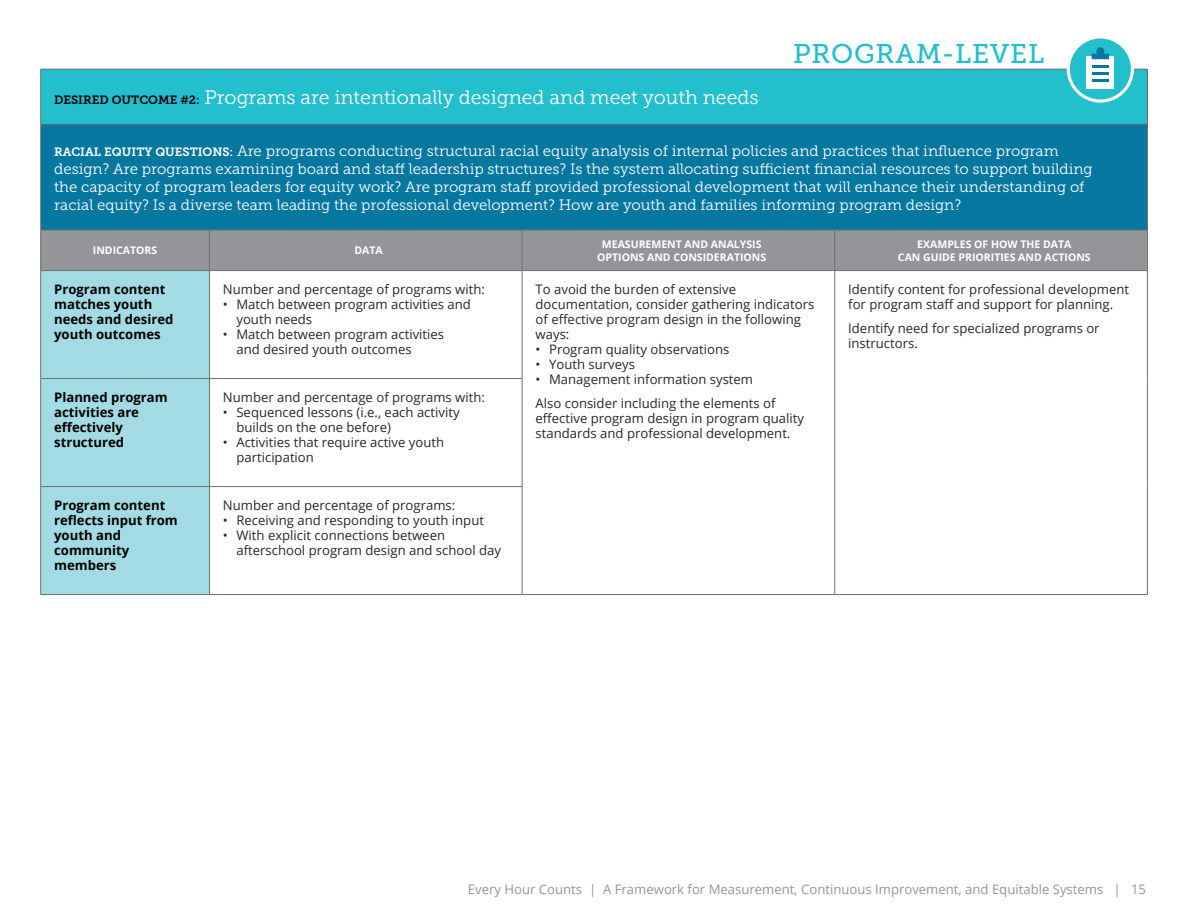
<style>
.page{position:relative;width:1188px;height:918px;background:#fff}
.page>*{position:absolute;margin:0;border:0;box-sizing:border-box;transform-origin:0 0}
.t1{font:27px "Museo Slab 500";letter-spacing:.03em;color:#23bfcd}
.t2{font:19.5px "Museo Slab 300";color:#fff}
.t3{font:15px/18px "Museo Slab 300";color:#fff}
.t4{font:13.2px/15px "Open Sans";color:#292829}
.t5{font:700 13.2px/15px "Open Sans";color:#000}
.t6{font:13.2px "Open Sans";color:#939598}
.t7{font:700 10.5px/13.5px "Open Sans";color:#fff;text-align:center}
.s1{font-family:"Museo Slab 700";font-size:12px;color:#000}
.s2{font-family:"Museo Slab 700";font-size:12px}
</style>
<div class="page">
<div style="left:41px;top:69px;width:1106px;height:55px;background:#23bfcd"></div>
<div style="left:41px;top:124px;width:1106px;height:106px;background:#06779f"></div>
<div style="left:41px;top:231px;width:1106px;height:39px;background:#939598"></div>
<div style="left:41px;top:271px;width:168px;height:323px;background:#a2dbe3"></div>
<hr style="left:522px;top:270px;width:313px;height:1px;background:#6d6e71">
<hr style="left:522px;top:271px;width:1px;height:107px;background:#6d6e71">
<hr style="left:522px;top:379px;width:1px;height:107px;background:#6d6e71">
<hr style="left:522px;top:487px;width:1px;height:107px;background:#6d6e71">
<hr style="left:522px;top:594px;width:313px;height:1px;background:#6d6e71">
<hr style="left:835px;top:270px;width:313px;height:1px;background:#6d6e71">
<hr style="left:835px;top:271px;width:1px;height:108px;background:#6d6e71">
<hr style="left:1147px;top:271px;width:1px;height:108px;background:#6d6e71">
<hr style="left:835px;top:379px;width:1px;height:108px;background:#6d6e71">
<hr style="left:1147px;top:379px;width:1px;height:108px;background:#6d6e71">
<hr style="left:835px;top:487px;width:1px;height:107px;background:#6d6e71">
<hr style="left:1147px;top:487px;width:1px;height:107px;background:#6d6e71">
<hr style="left:835px;top:594px;width:313px;height:1px;background:#6d6e71">
<hr style="left:40px;top:69px;width:169px;height:1px;background:#6d6e71">
<hr style="left:40px;top:69px;width:1px;height:55px;background:#6d6e71">
<hr style="left:209px;top:69px;width:313px;height:1px;background:#6d6e71">
<hr style="left:522px;top:69px;width:313px;height:1px;background:#6d6e71">
<hr style="left:835px;top:69px;width:313px;height:1px;background:#6d6e71">
<hr style="left:1147px;top:69px;width:1px;height:55px;background:#6d6e71">
<hr style="left:40px;top:124px;width:169px;height:1px;background:#6d6e71">
<hr style="left:40px;top:124px;width:1px;height:106px;background:#6d6e71">
<hr style="left:209px;top:124px;width:313px;height:1px;background:#6d6e71">
<hr style="left:522px;top:124px;width:313px;height:1px;background:#6d6e71">
<hr style="left:835px;top:124px;width:313px;height:1px;background:#6d6e71">
<hr style="left:1147px;top:124px;width:1px;height:106px;background:#6d6e71">
<hr style="left:40px;top:230px;width:169px;height:1px;background:#6d6e71">
<hr style="left:40px;top:230px;width:1px;height:40px;background:#6d6e71">
<hr style="left:209px;top:230px;width:313px;height:1px;background:#6d6e71">
<hr style="left:522px;top:230px;width:313px;height:1px;background:#6d6e71">
<hr style="left:835px;top:230px;width:313px;height:1px;background:#6d6e71">
<hr style="left:1147px;top:230px;width:1px;height:40px;background:#6d6e71">
<hr style="left:40px;top:270px;width:169px;height:1px;background:#6d6e71">
<hr style="left:40px;top:271px;width:1px;height:107px;background:#6d6e71">
<hr style="left:40px;top:378px;width:169px;height:1px;background:#6d6e71">
<hr style="left:40px;top:379px;width:1px;height:107px;background:#6d6e71">
<hr style="left:40px;top:486px;width:169px;height:1px;background:#6d6e71">
<hr style="left:40px;top:487px;width:1px;height:107px;background:#6d6e71">
<hr style="left:209px;top:230px;width:1px;height:40px;background:#6d6e71">
<hr style="left:209px;top:271px;width:1px;height:107px;background:#6d6e71">
<hr style="left:209px;top:379px;width:1px;height:107px;background:#6d6e71">
<hr style="left:209px;top:487px;width:1px;height:107px;background:#6d6e71">
<hr style="left:522px;top:230px;width:1px;height:40px;background:#6d6e71">
<hr style="left:835px;top:230px;width:1px;height:40px;background:#6d6e71">
<hr style="left:209px;top:270px;width:313px;height:1px;background:#6d6e71">
<hr style="left:209px;top:378px;width:313px;height:1px;background:#6d6e71">
<hr style="left:209px;top:486px;width:313px;height:1px;background:#6d6e71">
<hr style="left:40px;top:594px;width:169px;height:1px;background:#6d6e71">
<hr style="left:209px;top:594px;width:313px;height:1px;background:#6d6e71">
<svg style="left:1068px;top:37px;width:64px;height:64px;fill:#23bfcd"></svg>
<div style="left:1087px;top:56px;width:27px;height:32px;background:#fff"></div>
<svg style="left:1092px;top:47px;width:17px;height:12px"></svg>
<hr style="left:1092px;top:65px;width:17px;height:3px;background:#06779f">
<hr style="left:1092px;top:72px;width:17px;height:3px;background:#06779f">
<hr style="left:1092px;top:79px;width:17px;height:3px;background:#06779f">
<div style="left:1067px;top:35px;width:67px;height:68px;border:3px solid #fff;border-radius:50%"></div>
<h1 class="t1" style="left:793px;top:39px;width:253px">PROGRAM-LEVEL</h1>
<h2 class="t2" style="left:54px;top:87px;width:706px"><span class="s1">DESIRED OUTCOME #2:</span> Programs are intentionally designed and meet youth needs</h2>
<p class="t3" style="left:54px;top:142px;width:1040px"><span class="s2">RACIAL EQUITY QUESTIONS:</span> Are programs conducting structural racial equity analysis of internal policies and practices that influence program design? Are programs examining board and staff leadership structures? Is the system allocating sufficient financial resources to support building the capacity of program leaders for equity work? Are program staff provided professional development that will enhance their understanding of racial equity? Is a diverse team leading the professional development? How are youth and families informing program design?</p>
<p class="t7" style="left:93px;top:244px;width:66px">INDICATORS</p>
<p class="t7" style="left:355px;top:244px;width:30px">DATA</p>
<p class="t7" style="left:597px;top:237px;width:171px">MEASUREMENT AND ANALYSIS<br>OPTIONS AND CONSIDERATIONS</p>
<p class="t7" style="left:898px;top:237px;width:194px">EXAMPLES OF HOW THE DATA<br>CAN GUIDE PRIORITIES AND ACTIONS</p>
<p class="t5" style="left:54px;top:281px;width:121px">Program content matches youth needs and desired youth outcomes</p>
<p class="t4" style="left:223px;top:281px;width:264px">Number and percentage of programs with:</p>
<p class="t4" style="left:536px;top:281px;width:280px">To avoid the burden of extensive documentation, consider gathering indicators of effective program design in the following ways:</p>
<p class="t4" style="left:536px;top:341px;width:195px">• Program quality observations</p>
<p class="t4" style="left:536px;top:356px;width:101px">• Youth surveys</p>
<p class="t4" style="left:536px;top:367px;width:242px;line-height:23.7px">• Management information system<br>Also consider including the elements of</p>
<p class="t4" style="left:536px;top:410px;width:270px">effective program design in program quality standards and professional development.</p>
<p class="t4" style="left:848px;top:282px;width:282px">Identify content for professional development for program staff and support for planning.</p>
<p class="t4" style="left:848px;top:320px;width:253px">Identify need for specialized programs or instructors.</p>
<p class="t4" style="left:236px;top:296px;width:236px;text-indent:-14px">• Match between program activities and youth needs</p>
<p class="t4" style="left:236px;top:326px;width:209px;text-indent:-14px">• Match between program activities and desired youth outcomes</p>
<p class="t5" style="left:54px;top:390px;width:115px">Planned program activities are effectively structured</p>
<p class="t4" style="left:223px;top:390px;width:264px">Number and percentage of programs with:</p>
<p class="t4" style="left:236px;top:405px;width:225px;text-indent:-14px">• Sequenced lessons (i.e., each activity builds on the one before)</p>
<p class="t4" style="left:236px;top:435px;width:209px;text-indent:-14px">• Activities that require active youth participation</p>
<p class="t5" style="left:54px;top:498px;width:125px">Program content reflects input from youth and community members</p>
<p class="t4" style="left:223px;top:498px;width:234px">Number and percentage of programs:</p>
<p class="t4" style="left:223px;top:513px;width:263px">• Receiving and responding to youth input</p>
<p class="t4" style="left:236px;top:528px;width:266px;text-indent:-14px">• With explicit connections between afterschool program design and school day</p>
<p class="t6" style="left:468px;top:880px;width:680px">Every Hour Counts | A Framework for Measurement, Continuous Improvement, and Equitable Systems | 15</p>
</div>
